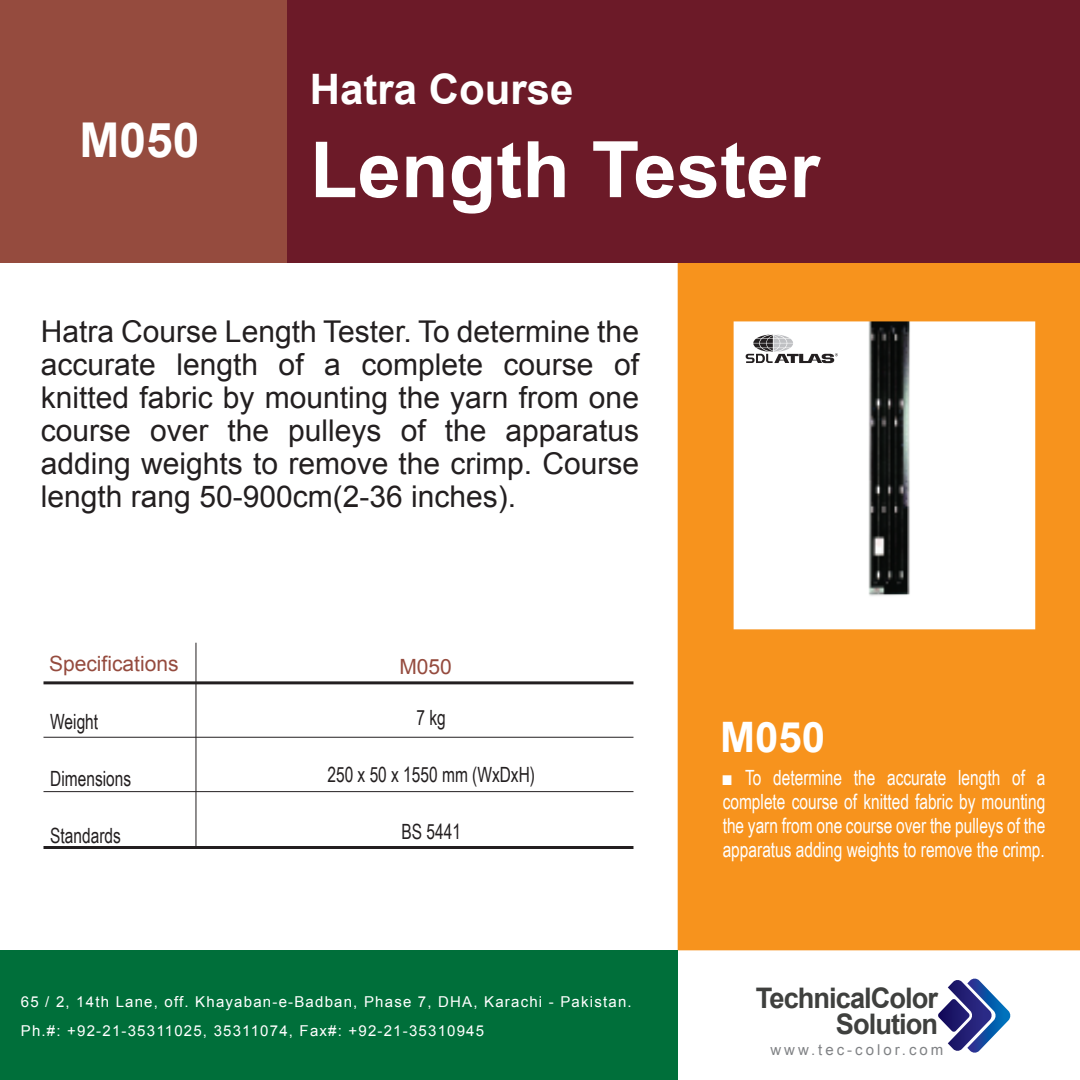
<style>
.page{position:relative;width:1080px;height:1080px;background:#fff}
.page>*{position:absolute;margin:0;border:0;box-sizing:border-box;transform-origin:0 0}
.t1{font:700 78px "Arial";color:#fff}
.t2{font:700 48px "Arial";color:#fff}
.t3{font:700 42px "Arial";color:#fff}
.t4{font:30px/33px "Arial";color:#231f20;text-align:justify}
.t5{font:700 28.2px/25.5px "Arial";letter-spacing:-.035em;color:#3f403e;text-align:right;scale:.96 1}
.t6{font:21px/24px "Arial Narrow";color:#fff;text-align:justify;scale:.9 1}
.t7{font:21px "Arial Narrow";color:#231f20;scale:.9 1}
.t8{font:21px "Arial";color:#954b3e}
.t9{font:15px/28.8px "Arial";letter-spacing:.08em;color:#fff}
.t10{font:15px "Arial";letter-spacing:.2em;color:#808285}
</style>
<div class="page">
<svg style="left:678px;top:262px;width:402px;height:688px;fill:#f7931d"></svg>
<div style="left:275px;top:0;width:805px;height:262px;background:#6c1a28"></div>
<div style="left:0;top:950px;width:678px;height:130px;background:#006f3a"></div>
<svg style="left:938px;top:978px;width:73px;height:75px"></svg>
<div style="left:0;top:0;width:287px;height:262px;background:#954b3e"></div>
<svg style="left:746px;top:334px;width:92px;height:29px"></svg>
<hr style="left:44px;top:681px;width:589px;height:3px;background:#231f20">
<hr style="left:44px;top:737px;width:589px;height:1px;background:#231f20">
<hr style="left:44px;top:791px;width:589px;height:1px;background:#231f20">
<hr style="left:44px;top:846px;width:589px;height:3px;background:#231f20">
<hr style="left:195px;top:643px;width:1px;height:203px;background:#231f20">
<h2 class="t2" style="left:79px;top:108px;width:122px">M050</h2>
<h3 class="t3" style="left:310px;top:61px;width:265px">Hatra Course</h3>
<h1 class="t1" style="left:310px;top:118px;width:511px">Length Tester</h1>
<p class="t4" style="left:41px;top:315px;width:600px">Hatra Course Length Tester. To determine the accurate length of a complete course of knitted fabric by mounting the yarn from one course over the pulleys of the apparatus adding weights to remove the crimp. Course length rang 50-900cm(2-36 inches).</p>
<p class="t8" style="left:49px;top:650px;width:131px">Specifications</p>
<p class="t8" style="left:399px;top:653px;width:54px">M050</p>
<p class="t7" style="left:50px;top:706px;width:55px">Weight</p>
<p class="t7" style="left:50px;top:763px;width:91px">Dimensions</p>
<p class="t7" style="left:50px;top:820px;width:80px">Standards</p>
<p class="t7" style="left:417px;top:702px;width:34px">7 kg</p>
<p class="t7" style="left:327px;top:759px;width:232px">250 x 50 x 1550 mm (WxDxH)</p>
<p class="t7" style="left:402px;top:816px;width:68px">BS 5441</p>
<h3 class="t3" style="left:720px;top:709px;width:107px">M050</h3>
<p class="t6" style="left:723px;top:765px;width:360px">■ To determine the accurate length of a complete course of knitted fabric by mounting the yarn from one course over the pulleys of the apparatus adding weights to remove the crimp.</p>
<p class="t9" style="left:21px;top:987px;width:612px">65 / 2, 14th Lane, off. Khayaban-e-Badban, Phase 7, DHA, Karachi - Pakistan.<br>Ph.#: +92-21-35311025, 35311074, Fax#: +92-21-35310945</p>
<p class="t5" style="left:756px;top:986px;width:191px">TechnicalColor<br>Solution</p>
<p class="t10" style="left:770px;top:1040px;width:175px">www.tec-color.com</p>
</div>
